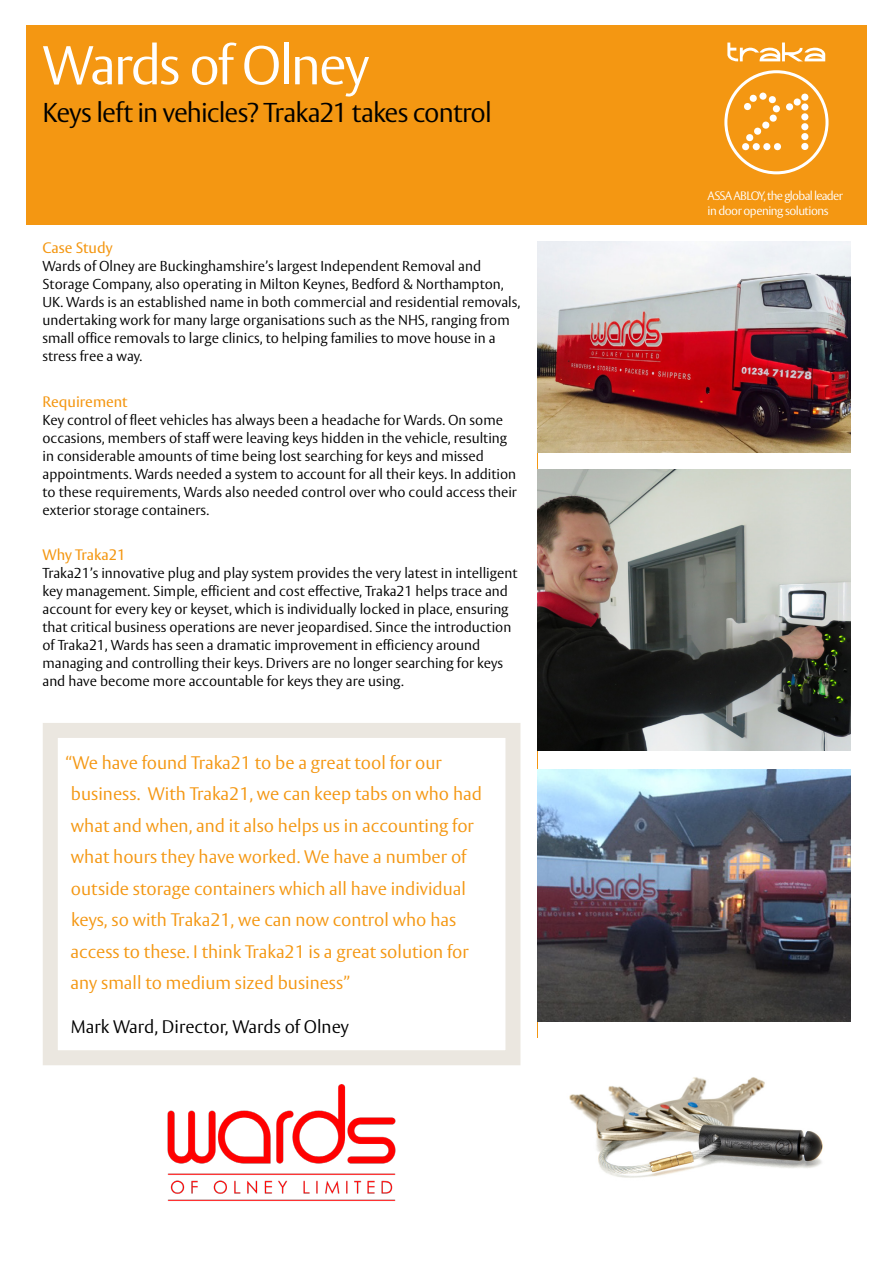
<style>
.page{position:relative;width:893px;height:1263px;background:#fff}
.page>*{position:absolute;margin:0;border:0;box-sizing:border-box;transform-origin:0 0}
.t1{font:300 54px "ASSA Vesta";letter-spacing:-.04em;color:#fff}
.t2{font:300 27px "ASSA Vesta";letter-spacing:-.035em;color:#000}
.t3{font:300 18px/31.5px "ASSA Vesta";color:#f49712}
.t4{font:300 18px "ASSA Vesta";color:#000}
.t5{font:15px "ASSA Vesta";color:#f49712}
.t6{font:300 14.25px/18px "ASSA Vesta";color:#000}
.t7{font:300 12.15px/14.5px "ASSA Vesta";letter-spacing:-.045em;color:#fff}
</style>
<div class="page">
<div style="left:26px;top:26px;width:841px;height:199px;background:#f49712"></div>
<div style="left:43px;top:723px;width:477px;height:342px;border:15px solid #ebe7e0"></div>
<hr style="left:537px;top:242px;width:1px;height:978px;background:#f49712">
<img style="left:537px;top:242px;width:313px;height:211px">
<img style="left:537px;top:470px;width:313px;height:281px">
<img style="left:537px;top:770px;width:313px;height:251px">
<img style="left:537px;top:1038px;width:286px;height:182px">
<svg style="left:727px;top:43px;width:98px;height:18px"></svg>
<svg style="left:724px;top:70px;width:104px;height:104px"></svg>
<img style="left:167px;top:1084px;width:229px;height:117px">
<h1 class="t1" style="left:43px;top:33px;width:328px">Wards of Olney</h1>
<h2 class="t2" style="left:43px;top:96px;width:451px">Keys left in vehicles? Traka21 takes control</h2>
<p class="t5" style="left:43px;top:239px;width:72px">Case Study</p>
<p class="t6" style="left:43px;top:258px;width:479px">Wards of Olney are Buckinghamshire’s largest Independent Removal and Storage Company, also operating in Milton Keynes, Bedford &amp; Northampton, UK. Wards is an established name in both commercial and residential removals, undertaking work for many large organisations such as the NHS, ranging from small office removals to large clinics, to helping families to move house in a stress free a way.</p>
<p class="t5" style="left:43px;top:392px;width:87px">Requirement</p>
<p class="t6" style="left:43px;top:411px;width:476px">Key control of fleet vehicles has always been a headache for Wards. On some occasions, members of staff were leaving keys hidden in the vehicle, resulting in considerable amounts of time being lost searching for keys and missed appointments. Wards needed a system to account for all their keys. In addition to these requirements, Wards also needed control over who could access their exterior storage containers.</p>
<p class="t5" style="left:43px;top:545px;width:84px">Why Traka21</p>
<p class="t6" style="left:43px;top:564px;width:476px">Traka21’s innovative plug and play system provides the very latest in intelligent key management. Simple, efficient and cost effective, Traka21 helps trace and account for every key or keyset, which is individually locked in place, ensuring that critical business operations are never jeopardised. Since the introduction of Traka21, Wards has seen a dramatic improvement in efficiency around managing and controlling their keys. Drivers are no longer searching for keys and have become more accountable for keys they are using.</p>
<p class="t3" style="left:66px;top:747px;width:418px">“We have found Traka21 to be a great tool for our business. With Traka21, we can keep tabs on who had what and when, and it also helps us in accounting for what hours they have worked. We have a number of outside storage containers which all have individual keys, so with Traka21, we can now control who has access to these. I think Traka21 is a great solution for any small to medium sized business”</p>
<p class="t4" style="left:71px;top:1016px;width:280px">Mark Ward, Director, Wards of Olney</p>
<p class="t7" style="left:707px;top:189px;width:137px">ASSA ABLOY, the global leader in door opening solutions</p>
</div>
